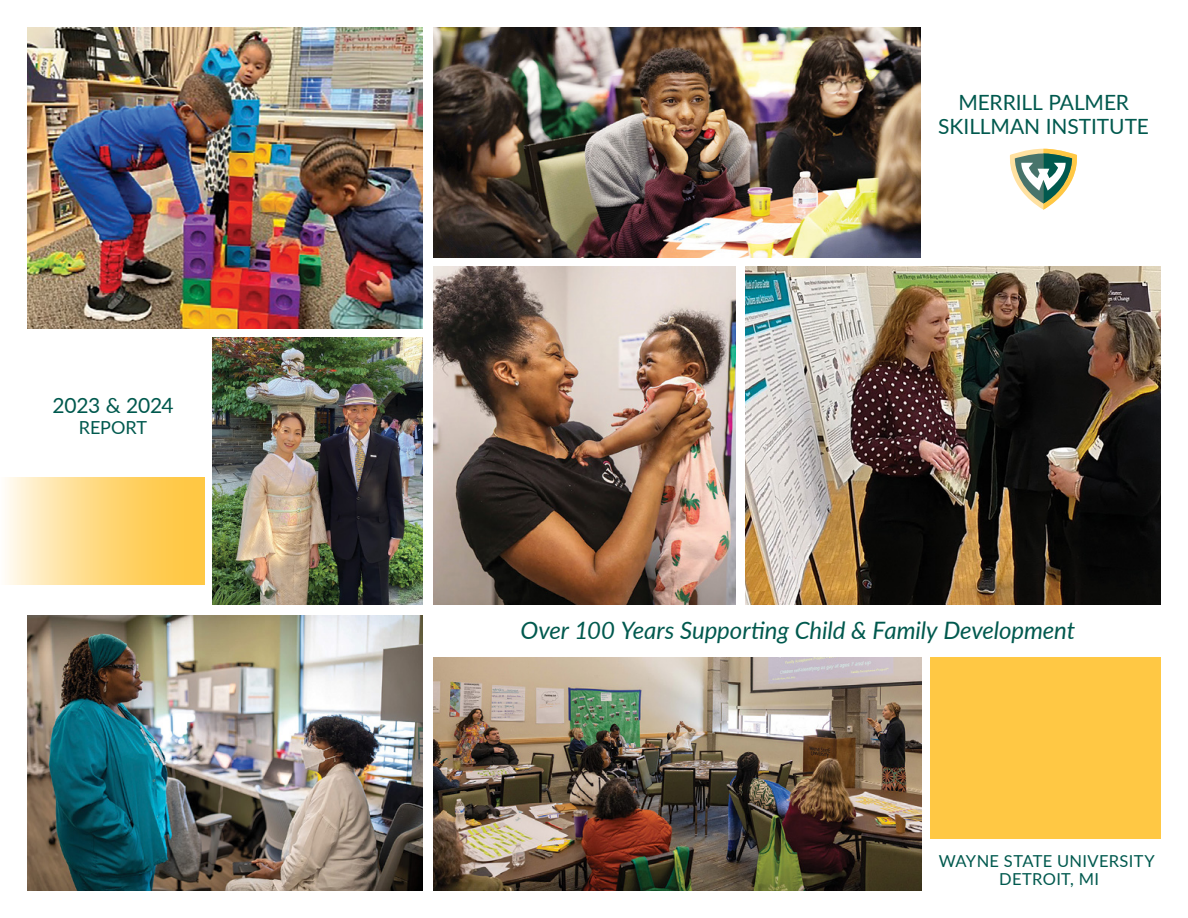
<style>
.page{position:relative;width:1188px;height:918px;background:#fff}
.page>*{position:absolute;margin:0;border:0;box-sizing:border-box;transform-origin:0 0}
.t1{font:italic 24px "Lato";letter-spacing:-.005em;color:#00594e}
.t2{font:21px/24px "Lato";letter-spacing:-.005em;color:#00594e;text-align:center}
.t3{font:18px "Lato";color:#00594e}
.t4{font:16.5px "Lato";letter-spacing:.02em;color:#00594e}
</style>
<div class="page">
<svg style="left:1010px;top:149px;width:67px;height:61px"></svg>
<img style="left:433px;top:267px;width:302px;height:337px">
<img style="left:433px;top:27px;width:487px;height:230px">
<img style="left:27px;top:616px;width:396px;height:275px">
<img style="left:745px;top:267px;width:416px;height:337px">
<img style="left:213px;top:338px;width:210px;height:266px">
<img style="left:433px;top:657px;width:488px;height:234px">
<svg style="left:5px;top:477px;width:199px;height:108px;background:#ffda84"></svg>
<div style="left:931px;top:657px;width:230px;height:182px;background:#ffc844"></div>
<img style="left:27px;top:27px;width:396px;height:302px">
<p class="t2" style="left:53px;top:392px;width:123px">2023 &amp; 2024</p>
<p class="t3" style="left:79px;top:414px;width:70px">REPORT</p>
<p class="t2" style="left:938px;top:89px;width:212px">MERRILL PALMER<br>SKILLMAN INSTITUTE</p>
<p class="t1" style="left:521px;top:613px;width:556px">Over 100 Years Supporting Child &amp; Family Development</p>
<p class="t4" style="left:939px;top:850px;width:218px">WAYNE STATE UNIVERSITY</p>
<p class="t4" style="left:999px;top:868px;width:102px">DETROIT, MI</p>
</div>
